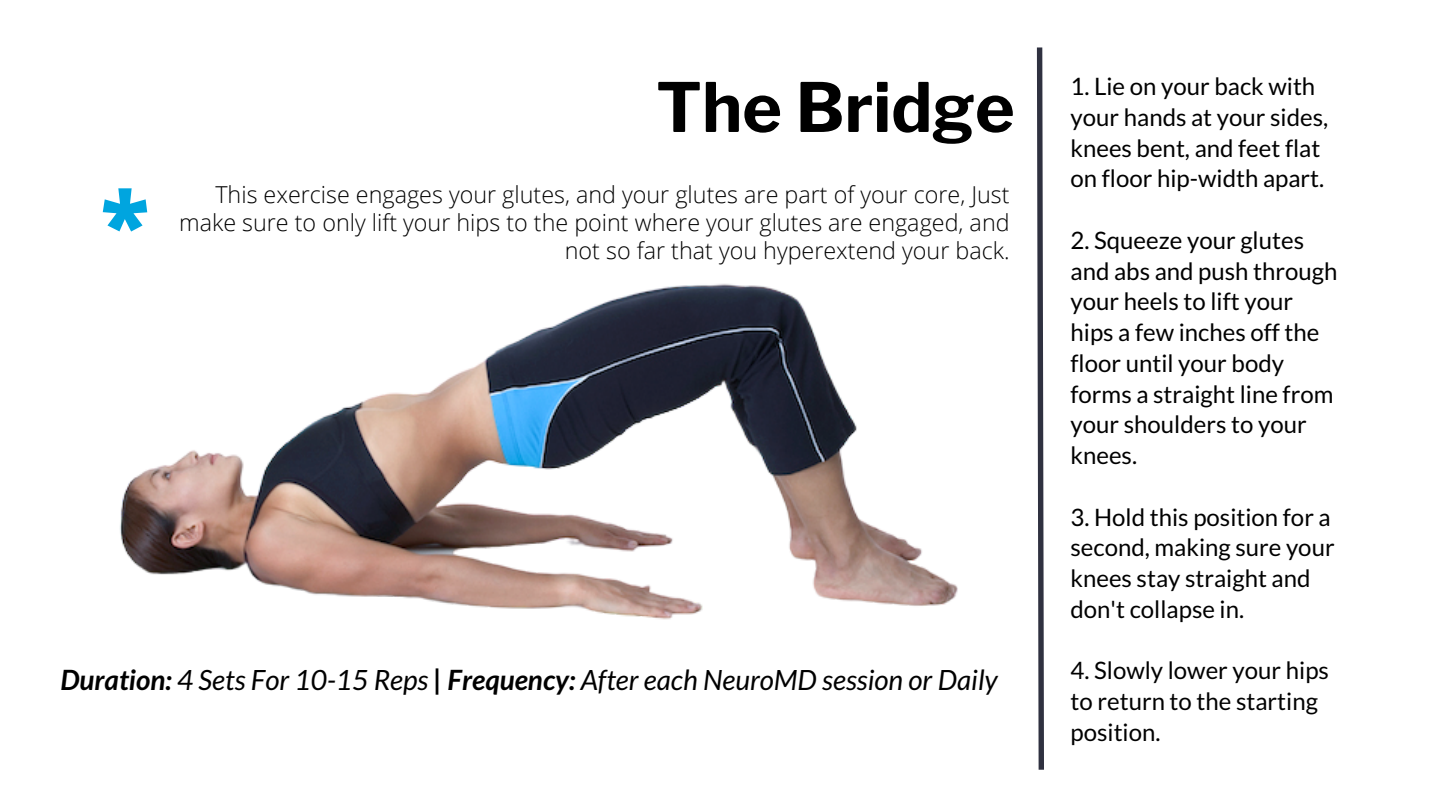
<style>
.page{position:relative;width:1440px;height:810px;background:#fff}
.page>*{position:absolute;margin:0;border:0;box-sizing:border-box;transform-origin:0 0}
.t1{font:800 90px "Open Sans";color:#00a5df}
.t2{font:700 67.5px "Libre Franklin";color:#000}
.t3{font:italic 27.9px "Lato";color:#000}
.t4{font:24px/30.8px "Lato";color:#000}
.t5{font:300 23.3px/28.4px "Open Sans";color:#000;text-align:right}
.s1{font-weight:700}
</style>
<div class="page">
<svg style="left:1037px;top:47px;width:7px;height:723px;background:#5e5f6b"></svg>
<img style="left:120px;top:283px;width:838px;height:337px">
<p class="t1" style="left:101px;top:161px;width:50px">*</p>
<p class="t2" style="left:656px;top:67px;width:360px">The Bridge</p>
<p class="t5" style="left:179px;top:179px;width:832px">This exercise engages your glutes, and your glutes are part of your core, Just make sure to only lift your hips to the point where your glutes are engaged, and not so far that you hyperextend your back.</p>
<p class="t3" style="left:60px;top:662px;width:939px"><span class="s1">Duration:</span> 4 Sets For 10-15 Reps <span class="s1">| Frequency:</span> After each NeuroMD session or Daily</p>
<p class="t4" style="left:1071px;top:71px;width:259px">1. Lie on your back with your hands at your sides, knees bent, and feet flat on floor hip-width apart.</p>
<p class="t4" style="left:1071px;top:224px;width:269px">2. Squeeze your glutes and abs and push through your heels to lift your hips a few inches off the floor until your body forms a straight line from your shoulders to your knees.</p>
<p class="t4" style="left:1071px;top:501px;width:266px">3. Hold this position for a second, making sure your knees stay straight and don't collapse in.</p>
<p class="t4" style="left:1071px;top:655px;width:260px">4. Slowly lower your hips to return to the starting position.</p>
</div>
